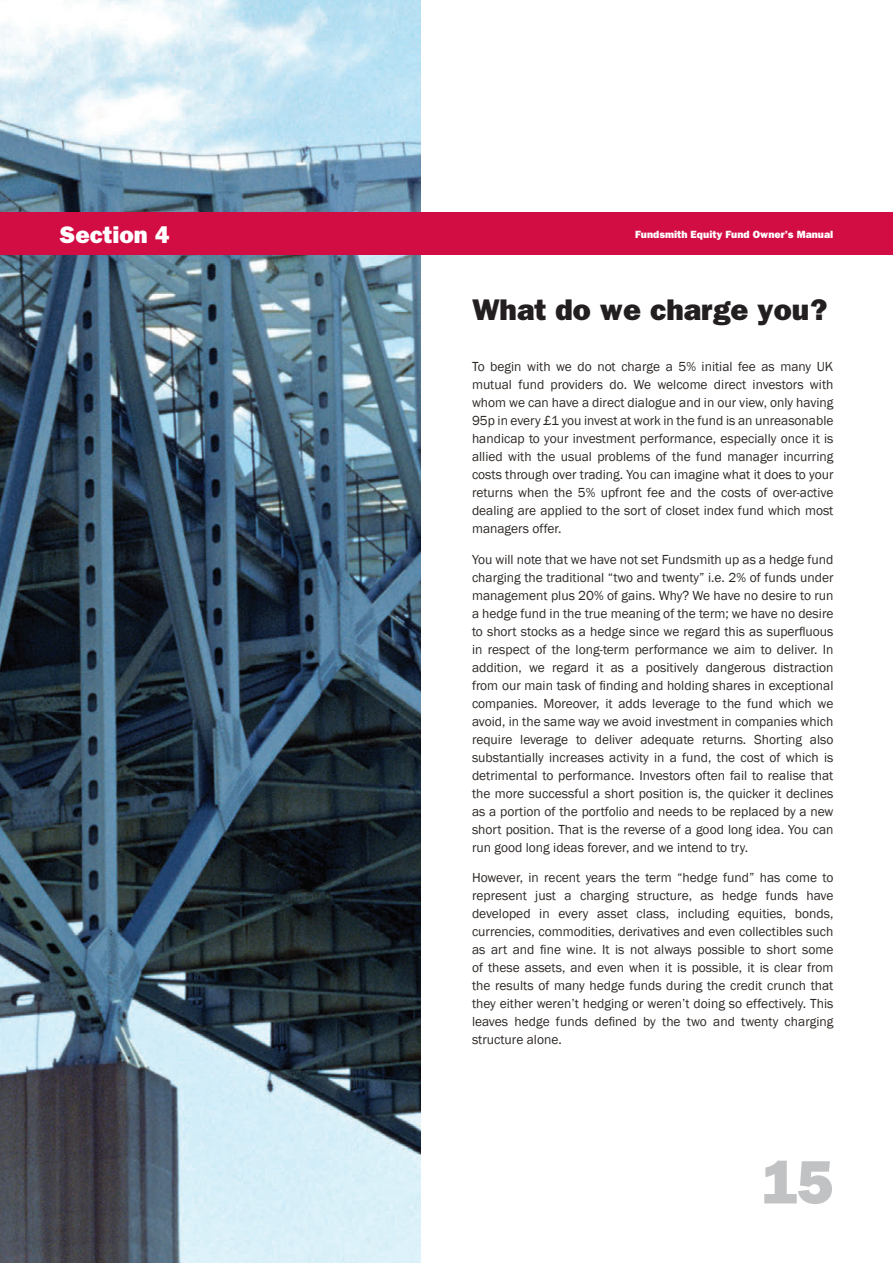
<style>
.page{position:relative;width:893px;height:1263px;background:#fff}
.page>*{position:absolute;margin:0;border:0;box-sizing:border-box;transform-origin:0 0}
.t1{font:800 61.5px "Franklin Gothic";color:#c1c2c4}
.Main_heading{font:800 30px "Franklin Gothic";color:#231f20}
.t2{font:800 24px "Franklin Gothic";color:#fff}
.body_copy{font:13.5px/18px "Franklin Gothic";color:#2e2926;text-align:justify}
.first_paragraph{font:13.5px/18px "Franklin Gothic";color:#2e2926;text-align:justify}
.t3{font:800 10.5px "Franklin Gothic";color:#fff}
</style>
<div class="page">
<img style="left:0;top:0;width:421px;height:1263px">
<div style="left:0;top:213px;width:893px;height:42px;background:#d20d44"></div>
<p class="t2" style="left:60px;top:221px;width:111px">Section 4</p>
<p class="t3" style="left:635px;top:228px;width:200px">Fundsmith Equity Fund Owner’s Manual</p>
<p class="Main_heading" style="left:472px;top:292px;width:357px">What do we charge you?</p>
<p class="first_paragraph" style="left:472px;top:358px;width:363px">To begin with we do not charge a 5% initial fee as many UK mutual fund providers do. We welcome direct investors with whom we can have a direct dialogue and in our view, only having 95p in every £1 you invest at work in the fund is an unreasonable handicap to your investment performance, especially once it is allied with the usual problems of the fund manager incurring costs through over trading. You can imagine what it does to your returns when the 5% upfront fee and the costs of over-active dealing are applied to the sort of closet index fund which most managers offer.</p>
<p class="body_copy" style="left:472px;top:550px;width:363px">You will note that we have not set Fundsmith up as a hedge fund charging the traditional “two and twenty” i.e. 2% of funds under management plus 20% of gains. Why? We have no desire to run a hedge fund in the true meaning of the term; we have no desire to short stocks as a hedge since we regard this as superfluous in respect of the long-term performance we aim to deliver. In addition, we regard it as a positively dangerous distraction from our main task of finding and holding shares in exceptional companies. Moreover, it adds leverage to the fund which we avoid, in the same way we avoid investment in companies which require leverage to deliver adequate returns. Shorting also substantially increases activity in a fund, the cost of which is detrimental to performance. Investors often fail to realise that the more successful a short position is, the quicker it declines as a portion of the portfolio and needs to be replaced by a new short position. That is the reverse of a good long idea. You can run good long ideas forever, and we intend to try.</p>
<p class="body_copy" style="left:472px;top:869px;width:363px">However, in recent years the term “hedge fund” has come to represent just a charging structure, as hedge funds have developed in every asset class, including equities, bonds, currencies, commodities, derivatives and even collectibles such as art and fine wine. It is not always possible to short some of these assets, and even when it is possible, it is clear from the results of many hedge funds during the credit crunch that they either weren’t hedging or weren’t doing so effectively. This leaves hedge funds defined by the two and twenty charging structure alone.</p>
<h1 class="t1" style="left:762px;top:1146px;width:73px">15</h1>
</div>
